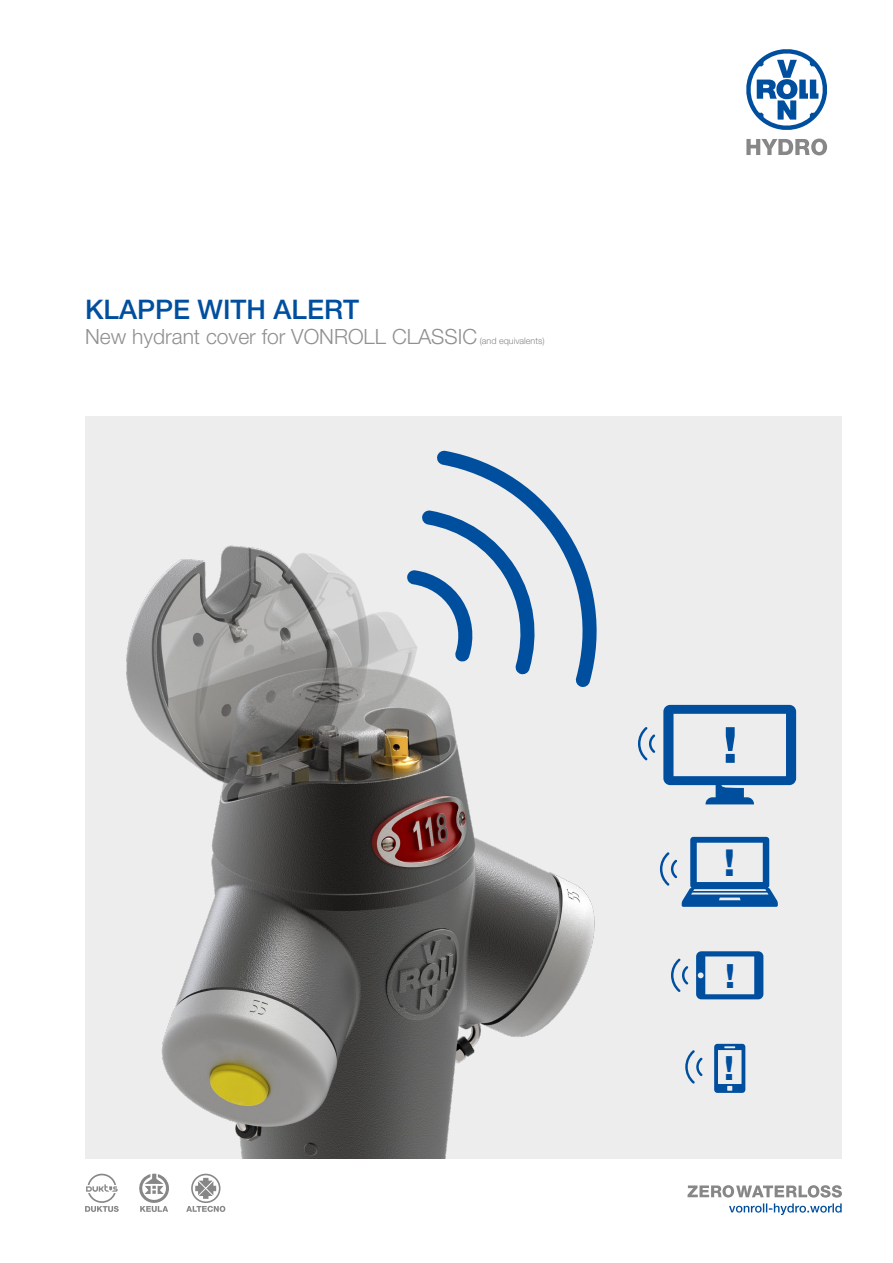
<style>
.page{position:relative;width:893px;height:1263px;background:#fff}
.page>*{position:absolute;margin:0;border:0;box-sizing:border-box;transform-origin:0 0}
.t1{font:53.4px "Nimbus San Nov Hea";color:#004f9f}
.t2{font:39.75px "Nimbus San Nov Hea";color:#004f9f}
.t3{font:35.85px "Nimbus San Nov Hea";color:#004f9f}
.t4{font:500 27px "Helvetica Neue";color:#004f9f}
.t5{font:300 21px "Helvetica Neue";color:#909090}
.t6{font:300 9px "Helvetica Neue";color:#878787}
</style>
<div class="page">
<div style="left:85px;top:417px;width:757px;height:742px;background:#ededed"></div>
<img style="left:126px;top:545px;width:548px;height:614px">
<svg style="left:407px;top:450px;width:197px;height:238px"></svg>
<svg style="left:696px;top:951px;width:67px;height:48px"></svg>
<svg style="left:714px;top:1044px;width:31px;height:49px"></svg>
<svg style="left:663px;top:705px;width:133px;height:99px"></svg>
<svg style="left:638px;top:727px;width:17px;height:33px"></svg>
<svg style="left:660px;top:837px;width:118px;height:70px"></svg>
<svg style="left:671px;top:958px;width:17px;height:34px"></svg>
<svg style="left:685px;top:1050px;width:18px;height:34px"></svg>
<svg style="left:746px;top:49px;width:81px;height:106px"></svg>
<svg style="left:85px;top:1174px;width:34px;height:38px"></svg>
<svg style="left:139px;top:1174px;width:30px;height:38px"></svg>
<svg style="left:186px;top:1174px;width:39px;height:38px"></svg>
<svg style="left:729px;top:1203px;width:113px;height:12px"></svg>
<svg style="left:687px;top:1185px;width:155px;height:12px"></svg>
<p class="t4" style="left:85px;top:293px;width:276px">KLAPPE WITH ALERT</p>
<p class="t5" style="left:85px;top:324px;width:394px">New hydrant cover for VONROLL CLASSIC</p>
<p class="t6" style="left:480px;top:335px;width:66px">(and equivalents)</p>
<h1 class="t1" style="left:721px;top:708px;width:19px">!</h1>
<h2 class="t2" style="left:722px;top:835px;width:15px">!</h2>
<h3 class="t3" style="left:724px;top:951px;width:13px">!</h3>
<h3 class="t3" style="left:723px;top:1043px;width:13px">!</h3>
</div>
